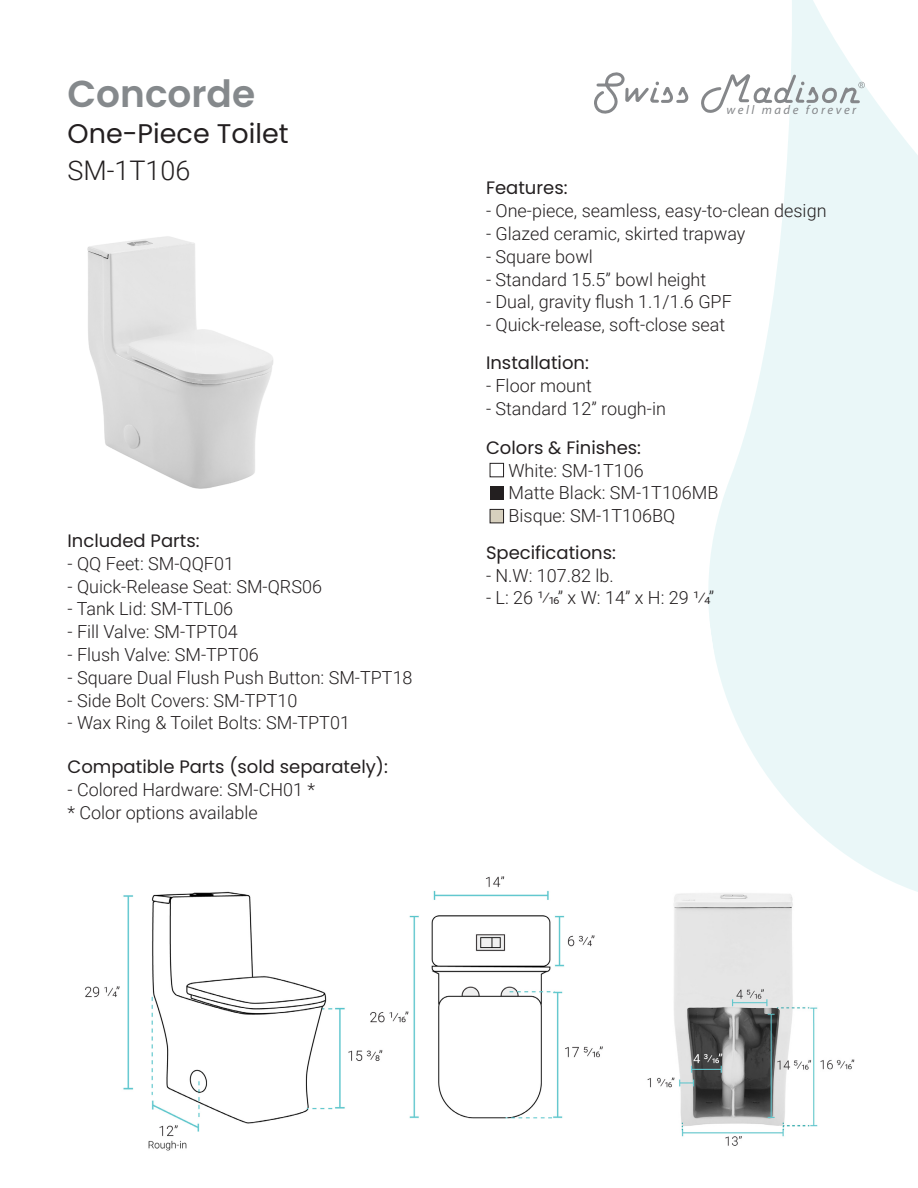
<style>
.page{position:relative;width:918px;height:1188px;background:#fff}
.page>*{position:absolute;margin:0;border:0;box-sizing:border-box;transform-origin:0 0}
.t1{font:600 37.5px "Poppins";color:#85898c}
.t2{font:27px "Poppins";color:#231f20}
.t3{font:300 27px "Roboto";color:#231f20}
.t4{font:300 18px "Roboto";color:#231f20}
.t5{font:18px "Poppins";color:#231f20}
.t6{font:italic 12.6px "Myriad Pro";letter-spacing:.2em;color:#85878a}
</style>
<div class="page">
<img style="left:87px;top:236px;width:186px;height:253px">
<img style="left:647px;top:944px;width:208px;height:202px">
<svg style="left:674px;top:0;width:244px;height:944px;fill:#eaf7f8"></svg>
<img style="left:85px;top:876px;width:518px;height:275px">
<div style="left:490px;top:463px;width:14px;height:14px;border:1px solid #231f20"></div>
<div style="left:490px;top:487px;width:14px;height:13px;background:#231f20"></div>
<div style="left:490px;top:509px;width:14px;height:14px;border:1px solid #231f20"></div>
<svg style="left:594px;top:72px;width:96px;height:45px"></svg>
<svg style="left:699px;top:72px;width:166px;height:43px"></svg>
<p class="t1" style="left:68px;top:72px;width:189px">Concorde</p>
<p class="t2" style="left:68px;top:118px;width:223px">One-Piece Toilet</p>
<p class="t3" style="left:68px;top:152px;width:125px">SM-1T106</p>
<p class="t5" style="left:68px;top:530px;width:134px">Included Parts:</p>
<p class="t4" style="left:68px;top:551px;width:168px">- QQ Feet: SM-QQF01</p>
<p class="t4" style="left:68px;top:574px;width:256px">- Quick-Release Seat: SM-QRS06</p>
<p class="t4" style="left:68px;top:596px;width:167px">- Tank Lid: SM-TTL06</p>
<p class="t4" style="left:68px;top:619px;width:172px">- Fill Valve: SM-TPT04</p>
<p class="t4" style="left:68px;top:642px;width:193px">- Flush Valve: SM-TPT06</p>
<p class="t4" style="left:68px;top:665px;width:347px">- Square Dual Flush Push Button: SM-TPT18</p>
<p class="t4" style="left:68px;top:688px;width:231px">- Side Bolt Covers: SM-TPT10</p>
<p class="t4" style="left:68px;top:710px;width:284px">- Wax Ring &amp; Toilet Bolts: SM-TPT01</p>
<p class="t5" style="left:68px;top:756px;width:322px">Compatible Parts (sold separately):</p>
<p class="t4" style="left:68px;top:777px;width:249px">- Colored Hardware: SM-CH01 *</p>
<p class="t4" style="left:68px;top:800px;width:192px">* Color options available</p>
<p class="t6" style="left:726px;top:102px;width:131px">well made forever</p>
<p class="t5" style="left:486px;top:178px;width:83px">Features:</p>
<p class="t4" style="left:486px;top:198px;width:342px">- One-piece, seamless, easy-to-clean design</p>
<p class="t4" style="left:486px;top:221px;width:261px">- Glazed ceramic, skirted trapway</p>
<p class="t4" style="left:486px;top:244px;width:108px">- Square bowl</p>
<p class="t4" style="left:486px;top:267px;width:222px">- Standard 15.5” bowl height</p>
<p class="t4" style="left:486px;top:289px;width:247px">- Dual, gravity flush 1.1/1.6 GPF</p>
<p class="t4" style="left:486px;top:312px;width:241px">- Quick-release, soft-close seat</p>
<p class="t5" style="left:486px;top:353px;width:104px">Installation:</p>
<p class="t4" style="left:486px;top:373px;width:107px">- Floor mount</p>
<p class="t4" style="left:486px;top:396px;width:181px">- Standard 12” rough-in</p>
<p class="t5" style="left:486px;top:437px;width:157px">Colors &amp; Finishes:</p>
<p class="t4" style="left:508px;top:458px;width:137px">White: SM-1T106</p>
<p class="t4" style="left:508px;top:480px;width:212px">Matte Black: SM-1T106MB</p>
<p class="t4" style="left:508px;top:503px;width:168px">Bisque: SM-1T106BQ</p>
<p class="t5" style="left:486px;top:542px;width:131px">Specifications:</p>
<p class="t4" style="left:486px;top:563px;width:129px">- N.W: 107.82 lb.</p>
<p class="t4" style="left:486px;top:585px;width:230px">- L: 26 1/16” x W: 14” x H: 29 1/4”</p>
</div>
